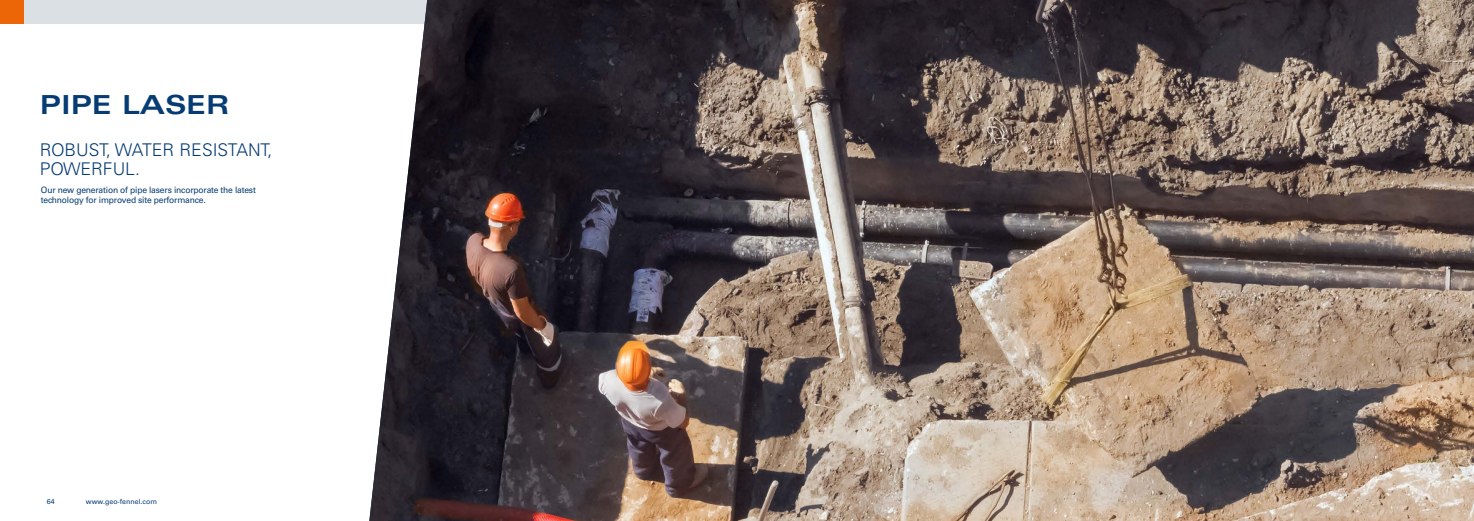
<style>
.page{position:relative;width:1474px;height:521px;background:#fff}
.page>*{position:absolute;margin:0;border:0;box-sizing:border-box;transform-origin:0 0}
.t1{font:700 expanded 26.25px "Univers LT Std";color:#063c73}
.t2{font:300 17.5px/19.2px "Univers LT Std";color:#063c73}
.t3{font:8.75px/9.9px "Univers LT Std";letter-spacing:-.02em;color:#063c73}
.t4{font:7px "Univers LT Std";color:#063c73}
</style>
<div class="page">
<div style="left:0;top:0;width:25px;height:24px;background:#ec6608"></div>
<div style="left:25px;top:0;width:1424px;height:24px;background:#dae0e3"></div>
<img style="left:369px;top:0;width:1104px;height:521px">
<h1 class="t1" style="left:40px;top:90px;width:191px">PIPE LASER</h1>
<h2 class="t2" style="left:40px;top:140px;width:234px">ROBUST, WATER RESISTANT,<br>POWERFUL.</h2>
<p class="t3" style="left:41px;top:185px;width:216px">Our new generation of pipe lasers incorporate the latest technology for improved site performance.</p>
<p class="t4" style="left:47px;top:497px;width:9px">64</p>
<p class="t4" style="left:86px;top:497px;width:73px">www.geo-fennel.com</p>
</div>
